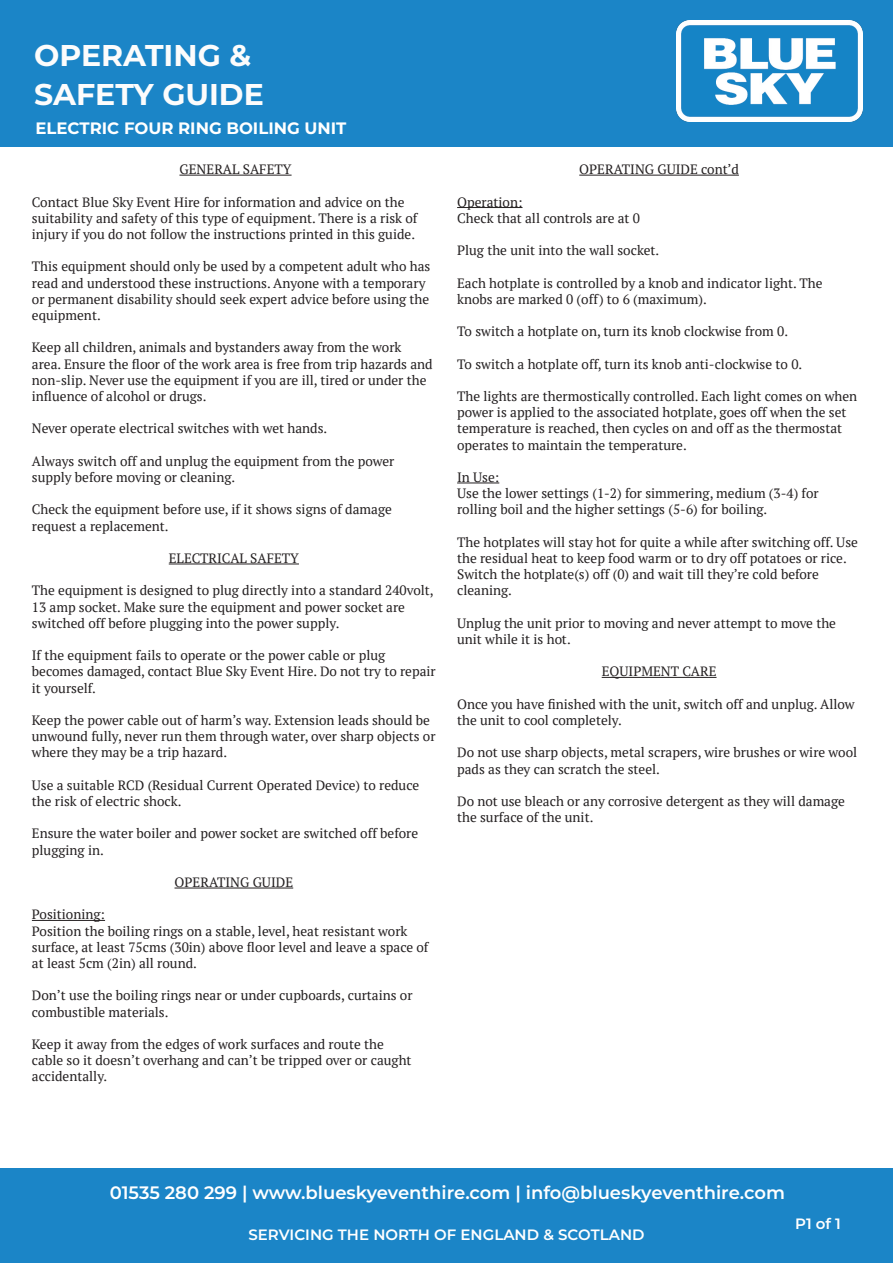
<style>
.page{position:relative;width:893px;height:1263px;background:#fff}
.page>*{position:absolute;margin:0;border:0;box-sizing:border-box;transform-origin:0 0}
.t1{font:700 30px "Montserrat";color:#fcfcfc}
.t2{font:600 18px "Montserrat";color:#fff}
.t3{font:700 16.5px "Montserrat";color:#fff}
.t4{font:600 15px "Montserrat";color:#fff}
.t5{font:13.5px/16.2px "PT Serif";color:#231f20}
</style>
<div class="page">
<div style="left:0;top:1169px;width:893px;height:94px;background:#1b85c7"></div>
<div style="left:0;top:0;width:893px;height:147px;background:#1b85c7"></div>
<hr style="left:579px;top:175px;width:160px;height:1px;background:#231f20">
<hr style="left:457px;top:207px;width:65px;height:1px;background:#231f20">
<hr style="left:457px;top:483px;width:42px;height:1px;background:#231f20">
<hr style="left:602px;top:677px;width:114px;height:1px;background:#231f20">
<hr style="left:179px;top:175px;width:113px;height:1px;background:#231f20">
<hr style="left:169px;top:564px;width:130px;height:1px;background:#231f20">
<hr style="left:175px;top:888px;width:118px;height:1px;background:#231f20">
<hr style="left:32px;top:920px;width:73px;height:1px;background:#231f20">
<img style="left:676px;top:21px;width:187px;height:101px">
<p class="t1" style="left:34px;top:33px;width:219px">OPERATING &amp;</p>
<p class="t1" style="left:34px;top:73px;width:231px">SAFETY GUIDE</p>
<p class="t3" style="left:35px;top:116px;width:312px">ELECTRIC FOUR RING BOILING UNIT</p>
<p class="t5" style="left:179px;top:161px;width:114px">GENERAL SAFETY</p>
<p class="t5" style="left:32px;top:193px;width:387px">Contact Blue Sky Event Hire for information and advice on the suitability and safety of this type of equipment. There is a risk of injury if you do not follow the instructions printed in this guide.</p>
<p class="t5" style="left:32px;top:258px;width:400px">This equipment should only be used by a competent adult who has read and understood these instructions. Anyone with a temporary or permanent disability should seek expert advice before using the equipment.</p>
<p class="t5" style="left:32px;top:339px;width:402px">Keep all children, animals and bystanders away from the work area. Ensure the floor of the work area is free from trip hazards and non-slip. Never use the equipment if you are ill, tired or under the influence of alcohol or drugs.</p>
<p class="t5" style="left:32px;top:420px;width:297px">Never operate electrical switches with wet hands.</p>
<p class="t5" style="left:32px;top:453px;width:364px">Always switch off and unplug the equipment from the power supply before moving or cleaning.</p>
<p class="t5" style="left:32px;top:501px;width:362px">Check the equipment before use, if it shows signs of damage request a replacement.</p>
<p class="t5" style="left:169px;top:550px;width:132px">ELECTRICAL SAFETY</p>
<p class="t5" style="left:32px;top:582px;width:403px">The equipment is designed to plug directly into a standard 240volt,<br>13 amp socket. Make sure the equipment and power socket are switched off before plugging into the power supply.</p>
<p class="t5" style="left:32px;top:647px;width:405px">If the equipment fails to operate or the power cable or plug becomes damaged, contact Blue Sky Event Hire. Do not try to repair it yourself.</p>
<p class="t5" style="left:32px;top:712px;width:405px">Keep the power cable out of harm’s way. Extension leads should be unwound fully, never run them through water, over sharp objects or where they may be a trip hazard.</p>
<p class="t5" style="left:32px;top:777px;width:389px">Use a suitable RCD (Residual Current Operated Device) to reduce the risk of electric shock.</p>
<p class="t5" style="left:32px;top:825px;width:388px">Ensure the water boiler and power socket are switched off before plugging in.</p>
<p class="t5" style="left:175px;top:874px;width:120px">OPERATING GUIDE</p>
<p class="t5" style="left:32px;top:906px;width:75px">Positioning:</p>
<p class="t5" style="left:32px;top:922px;width:398px">Position the boiling rings on a stable, level, heat resistant work surface, at least 75cms (30in) above floor level and leave a space of at least 5cm (2in) all round.</p>
<p class="t5" style="left:32px;top:987px;width:382px">Don’t use the boiling rings near or under cupboards, curtains or combustible materials.</p>
<p class="t5" style="left:32px;top:1036px;width:381px">Keep it away from the edges of work surfaces and route the cable so it doesn’t overhang and can’t be tripped over or caught accidentally.</p>
<p class="t5" style="left:579px;top:161px;width:161px">OPERATING GUIDE cont’d</p>
<p class="t5" style="left:457px;top:193px;width:67px">Operation:</p>
<p class="t5" style="left:457px;top:210px;width:184px">Check that all controls are at 0</p>
<p class="t5" style="left:457px;top:242px;width:204px">Plug the unit into the wall socket.</p>
<p class="t5" style="left:457px;top:274px;width:367px">Each hotplate is controlled by a knob and indicator light. The knobs are marked 0 (off) to 6 (maximum).</p>
<p class="t5" style="left:457px;top:323px;width:333px">To switch a hotplate on, turn its knob clockwise from 0.</p>
<p class="t5" style="left:457px;top:355px;width:347px">To switch a hotplate off, turn its knob anti-clockwise to 0.</p>
<p class="t5" style="left:457px;top:388px;width:402px">The lights are thermostically controlled. Each light comes on when power is applied to the associated hotplate, goes off when the set temperature is reached, then cycles on and off as the thermostat operates to maintain the temperature.</p>
<p class="t5" style="left:457px;top:469px;width:44px">In Use:</p>
<p class="t5" style="left:457px;top:485px;width:363px">Use the lower settings (1-2) for simmering, medium (3-4) for rolling boil and the higher settings (5-6) for boiling.</p>
<p class="t5" style="left:457px;top:534px;width:402px">The hotplates will stay hot for quite a while after switching off. Use the residual heat to keep food warm or to dry off potatoes or rice.</p>
<p class="t5" style="left:457px;top:566px;width:363px">Switch the hotplate(s) off (0) and wait till they’re cold before cleaning.</p>
<p class="t5" style="left:457px;top:615px;width:380px">Unplug the unit prior to moving and never attempt to move the unit while it is hot.</p>
<p class="t5" style="left:602px;top:663px;width:116px">EQUIPMENT CARE</p>
<p class="t5" style="left:457px;top:696px;width:399px">Once you have finished with the unit, switch off and unplug. Allow the unit to cool completely.</p>
<p class="t5" style="left:457px;top:744px;width:402px">Do not use sharp objects, metal scrapers, wire brushes or wire wool pads as they can scratch the steel.</p>
<p class="t5" style="left:457px;top:793px;width:389px">Do not use bleach or any corrosive detergent as they will damage the surface of the unit.</p>
<p class="t2" style="left:110px;top:1179px;width:677px">01535 280 299 | www.blueskyeventhire.com | info@blueskyeventhire.com</p>
<p class="t4" style="left:248px;top:1224px;width:398px">SERVICING THE NORTH OF ENGLAND &amp; SCOTLAND</p>
<p class="t4" style="left:795px;top:1213px;width:47px">P1 of 1</p>
</div>
